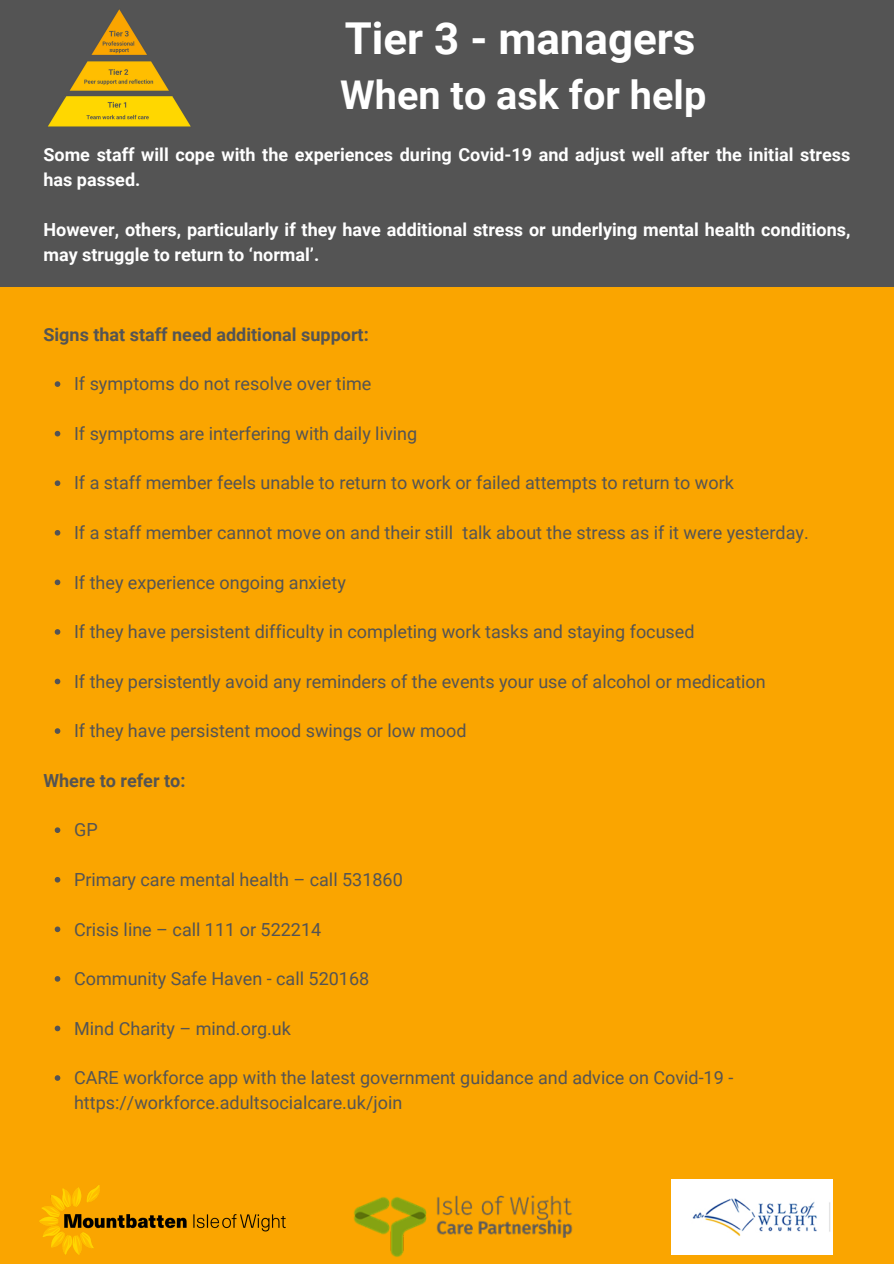
<style>
.page{position:relative;width:894px;height:1264px;background:#fff}
.page>*{position:absolute;margin:0;border:0;box-sizing:border-box;transform-origin:0 0}
.t1{font:700 43.95px "Roboto";color:#fff}
.t2{font:700 39.6px "Roboto";color:#fff}
.t3{font:18px/24.8px "Roboto";color:#545454}
.t4{font:700 18px/24.8px "Roboto";color:#fff}
.t5{font:700 18px "Roboto";color:#545454}
</style>
<div class="page">
<div style="left:0;top:0;width:893px;height:1263px;background:#faa500"></div>
<div style="left:0;top:0;width:893px;height:287px;background:#545454"></div>
<img style="left:48px;top:9px;width:143px;height:118px">
<img style="left:39px;top:1185px;width:246px;height:69px">
<img style="left:353px;top:1195px;width:220px;height:62px">
<img style="left:671px;top:1179px;width:161px;height:74px">
<svg style="left:55px;top:381px;width:5px;height:6px"></svg>
<svg style="left:55px;top:431px;width:5px;height:5px"></svg>
<svg style="left:55px;top:480px;width:5px;height:6px"></svg>
<svg style="left:55px;top:530px;width:5px;height:5px"></svg>
<svg style="left:55px;top:579px;width:5px;height:6px"></svg>
<svg style="left:55px;top:629px;width:5px;height:5px"></svg>
<svg style="left:55px;top:678px;width:5px;height:6px"></svg>
<svg style="left:55px;top:728px;width:5px;height:6px"></svg>
<svg style="left:55px;top:827px;width:5px;height:6px"></svg>
<svg style="left:55px;top:877px;width:5px;height:5px"></svg>
<svg style="left:55px;top:926px;width:5px;height:6px"></svg>
<svg style="left:55px;top:976px;width:5px;height:5px"></svg>
<svg style="left:55px;top:1025px;width:5px;height:6px"></svg>
<svg style="left:55px;top:1075px;width:5px;height:5px"></svg>
<h1 class="t1" style="left:344px;top:14px;width:352px">Tier 3 - managers</h1>
<h2 class="t2" style="left:340px;top:73px;width:367px">When to ask for help</h2>
<p class="t4" style="left:43px;top:143px;width:808px">Some staff will cope with the experiences during Covid-19 and adjust well after the initial stress has passed.</p>
<p class="t4" style="left:43px;top:217px;width:808px">However, others, particularly if they have additional stress or underlying mental health conditions, may struggle to return to ‘normal’.</p>
<p class="t5" style="left:43px;top:324px;width:327px">Signs that staff need additional support:</p>
<p class="t3" style="left:74px;top:372px;width:299px">If symptoms do not resolve over time</p>
<p class="t3" style="left:74px;top:421px;width:344px">If symptoms are interfering with daily living</p>
<p class="t3" style="left:74px;top:471px;width:661px">If a staff member feels unable to return to work or failed attempts to return to work</p>
<p class="t3" style="left:74px;top:520px;width:736px">If a staff member cannot move on and their still talk about the stress as if it were yesterday.</p>
<p class="t3" style="left:74px;top:570px;width:273px">If they experience ongoing anxiety</p>
<p class="t3" style="left:74px;top:619px;width:622px">If they have persistent difficulty in completing work tasks and staying focused</p>
<p class="t3" style="left:74px;top:669px;width:693px">If they persistently avoid any reminders of the events your use of alcohol or medication</p>
<p class="t3" style="left:74px;top:718px;width:394px">If they have persistent mood swings or low mood</p>
<p class="t5" style="left:43px;top:770px;width:143px">Where to refer to:</p>
<p class="t3" style="left:74px;top:817px;width:25px">GP</p>
<p class="t3" style="left:74px;top:867px;width:330px">Primary care mental health – call 531860</p>
<p class="t3" style="left:74px;top:917px;width:249px">Crisis line – call 111 or 522214</p>
<p class="t3" style="left:74px;top:966px;width:296px">Community Safe Haven - call 520168</p>
<p class="t3" style="left:74px;top:1016px;width:218px">Mind Charity – mind.org.uk</p>
<p class="t3" style="left:74px;top:1065px;width:660px">CARE workforce app with the latest government guidance and advice on Covid-19 - https://workforce.adultsocialcare.uk/join</p>
</div>
